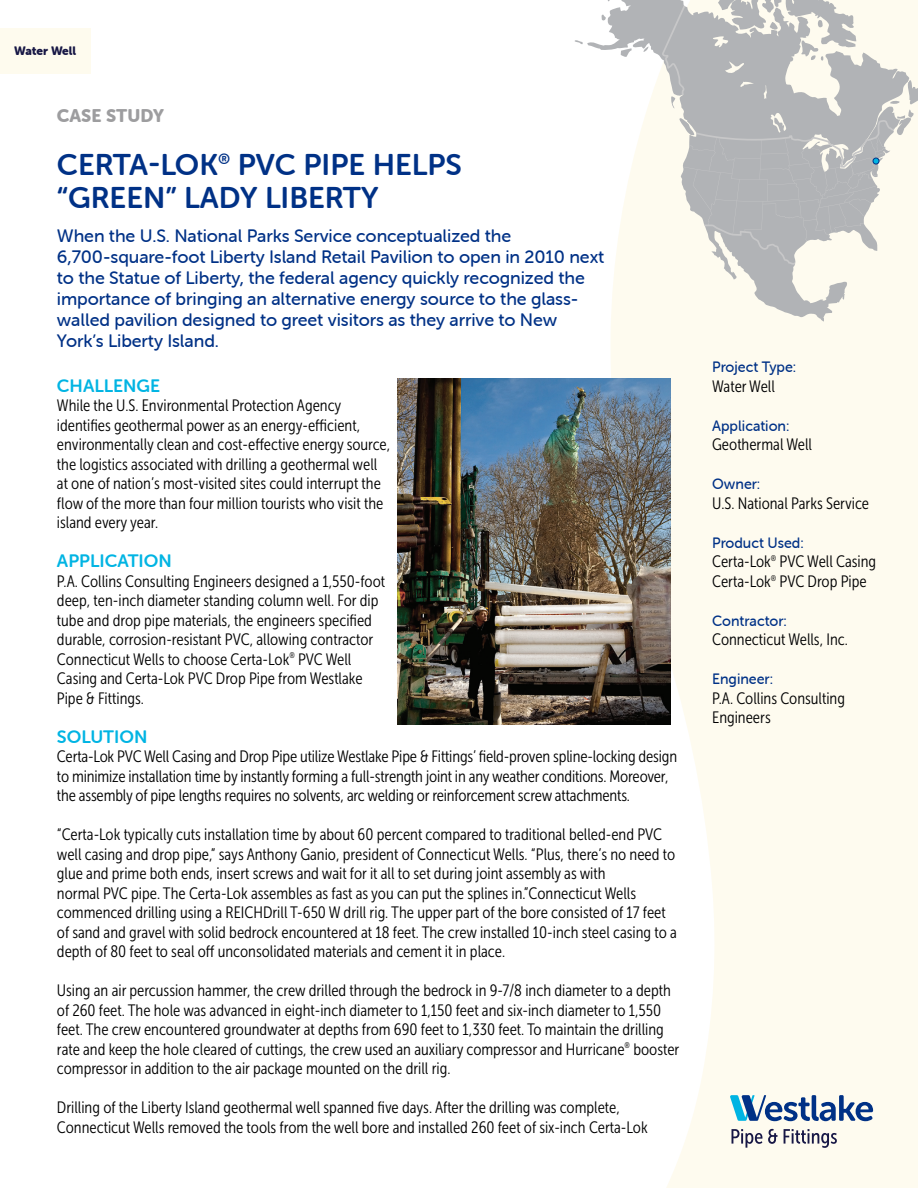
<style>
.page{position:relative;width:918px;height:1188px;background:#fff}
.page>*{position:absolute;margin:0;border:0;box-sizing:border-box;transform-origin:0 0}
.t1{font:30px/33px "Museo Sans Rounded 700";color:#003186}
.t2{font:18px/21px "Museo Sans Rounded 500";letter-spacing:-.005em;color:#003186}
.t3{font:18px "Museo Sans Rounded 700";color:#00b4e3}
.t4{font:18px "Museo Sans Rounded 900";color:#9d9d9f}
.Body{font:16.5px/19.5px "Museo Sans Cond 300";color:#000001}
.t5{font:15px "Museo Sans Rounded 500";color:#003186;scale:.96 1}
.t6{font:12px "Museo Sans Rounded 900";letter-spacing:-.005em;color:#171745}
</style>
<div class="page">
<svg style="left:611px;top:322px;width:307px;height:866px;fill:#fefbef"></svg>
<svg style="left:575px;top:0;width:343px;height:322px"></svg>
<svg style="left:662px;top:5px;width:23px;height:90px;background:#bcbdbe"></svg>
<svg style="left:730px;top:1095px;width:143px;height:26px"></svg>
<svg style="left:732px;top:1129px;width:30px;height:19px"></svg>
<svg style="left:768px;top:1129px;width:10px;height:15px"></svg>
<svg style="left:784px;top:1129px;width:53px;height:19px"></svg>
<div style="left:0;top:28px;width:91px;height:46px;background:#fefbee"></div>
<img style="left:397px;top:379px;width:273px;height:345px">
<svg style="left:634px;top:120px;width:260px;height:145px"></svg>
<p class="t6" style="left:14px;top:44px;width:64px">Water Well</p>
<p class="t4" style="left:57px;top:105px;width:108px">CASE STUDY</p>
<p class="t1" style="left:57px;top:148px;width:406px">CERTA-LOK<sup>®</sup> PVC PIPE HELPS “GREEN” LADY LIBERTY</p>
<p class="t2" style="left:57px;top:226px;width:549px">When the U.S. National Parks Service conceptualized the 6,700-square-foot Liberty Island Retail Pavilion to open in 2010 next to the Statue of Liberty, the federal agency quickly recognized the importance of bringing an alternative energy source to the glass&shy;walled pavilion designed to greet visitors as they arrive to New York’s Liberty Island.</p>
<p class="t3" style="left:57px;top:375px;width:105px">CHALLENGE</p>
<p class="Body" style="left:57px;top:396px;width:335px">While the U.S. Environmental Protection Agency identifies geothermal power as an energy-efficient, environmentally clean and cost-effective energy source, the logistics associated with drilling a geothermal well at one of nation’s most-visited sites could interrupt the flow of the more than four million tourists who visit the island every year.</p>
<p class="t3" style="left:57px;top:551px;width:116px">APPLICATION</p>
<p class="Body" style="left:57px;top:571px;width:330px">P.A. Collins Consulting Engineers designed a 1,550-foot deep, ten-inch diameter standing column well. For dip tube and drop pipe materials, the engineers specified durable, corrosion-resistant PVC, allowing contractor Connecticut Wells to choose Certa-Lok<sup>®</sup> PVC Well Casing and Certa-Lok PVC Drop Pipe from Westlake Pipe &amp; Fittings.</p>
<p class="t3" style="left:57px;top:726px;width:92px">SOLUTION</p>
<p class="Body" style="left:57px;top:747px;width:622px">Certa-Lok PVC Well Casing and Drop Pipe utilize Westlake Pipe &amp; Fittings’ field-proven spline-locking design to minimize installation time by instantly forming a full-strength joint in any weather conditions. Moreover, the assembly of pipe lengths requires no solvents, arc welding or reinforcement screw attachments.</p>
<p class="Body" style="left:57px;top:825px;width:621px">“Certa-Lok typically cuts installation time by about 60 percent compared to traditional belled-end PVC well casing and drop pipe,” says Anthony Ganio, president of Connecticut Wells. “Plus, there’s no need to glue and prime both ends, insert screws and wait for it all to set during joint assembly as with<br>normal PVC pipe. The Certa-Lok assembles as fast as you can put the splines in.”Connecticut Wells commenced drilling using a REICHDrill T-650 W drill rig. The upper part of the bore consisted of 17 feet of sand and gravel with solid bedrock encountered at 18 feet. The crew installed 10-inch steel casing to a depth of 80 feet to seal off unconsolidated materials and cement it in place.</p>
<p class="Body" style="left:57px;top:981px;width:624px">Using an air percussion hammer, the crew drilled through the bedrock in 9-7/8 inch diameter to a depth of 260 feet. The hole was advanced in eight-inch diameter to 1,150 feet and six-inch diameter to 1,550 feet. The crew encountered groundwater at depths from 690 feet to 1,330 feet. To maintain the drilling rate and keep the hole cleared of cuttings, the crew used an auxiliary compressor and Hurricane<sup>®</sup> booster compressor in addition to the air package mounted on the drill rig.</p>
<p class="Body" style="left:57px;top:1098px;width:592px">Drilling of the Liberty Island geothermal well spanned five days. After the drilling was complete,<br>Connecticut Wells removed the tools from the well bore and installed 260 feet of six-inch Certa-Lok</p>
<p class="t5" style="left:712px;top:359px;width:89px">Project Type:</p>
<p class="Body" style="left:712px;top:376px;width:64px">Water Well</p>
<p class="t5" style="left:712px;top:417px;width:82px">Application:</p>
<p class="Body" style="left:712px;top:435px;width:101px">Geothermal Well</p>
<p class="t5" style="left:712px;top:476px;width:52px">Owner:</p>
<p class="Body" style="left:712px;top:493px;width:158px">U.S. National Parks Service</p>
<p class="t5" style="left:712px;top:534px;width:97px">Product Used:</p>
<p class="Body" style="left:712px;top:552px;width:166px">Certa-Lok<sup>®</sup> PVC Well Casing<br>Certa-Lok<sup>®</sup> PVC Drop Pipe</p>
<p class="t5" style="left:712px;top:612px;width:79px">Contractor:</p>
<p class="Body" style="left:712px;top:630px;width:137px">Connecticut Wells, Inc.</p>
<p class="t5" style="left:712px;top:671px;width:65px">Engineer:</p>
<p class="Body" style="left:712px;top:688px;width:134px">P.A. Collins Consulting<br>Engineers</p>
</div>
